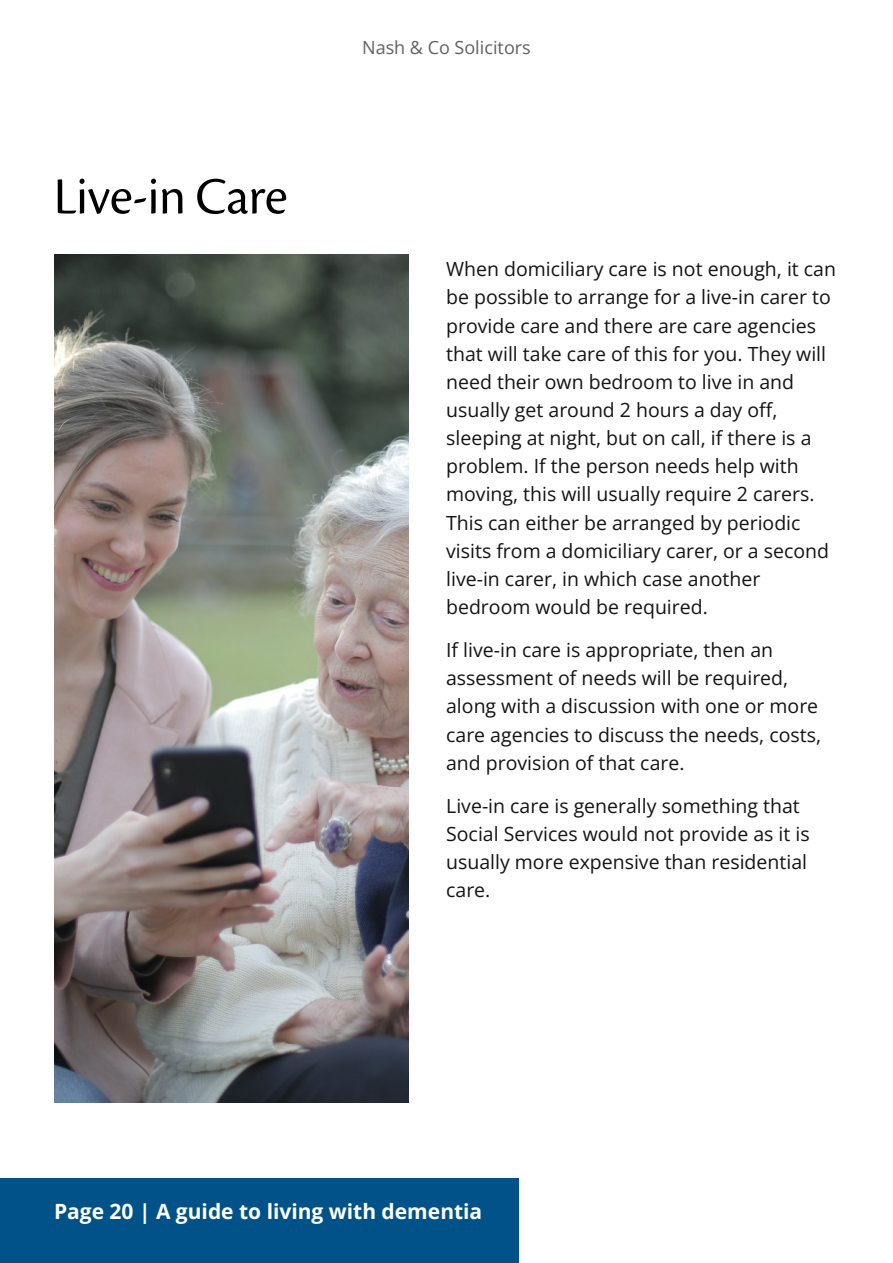
<style>
.page{position:relative;width:893px;height:1263px;background:#fff}
.page>*{position:absolute;margin:0;border:0;box-sizing:border-box;transform-origin:0 0}
.t1{font:54px "Cronos Pro Disp";color:#000}
.t2{font:700 21px "Open Sans";color:#fff}
.t3{font:19.5px/28.2px "Open Sans";color:#141414}
.t4{font:18px "Open Sans";color:#616161}
</style>
<div class="page">
<div style="left:0;top:1178px;width:519px;height:85px;background:#005289"></div>
<img style="left:54px;top:254px;width:354px;height:849px">
<h1 class="t1" style="left:54px;top:171px;width:235px">Live-in Care</h1>
<p class="t4" style="left:362px;top:35px;width:170px">Nash &amp; Co Solicitors</p>
<p class="t3" style="left:446px;top:255px;width:391px">When domiciliary care is not enough, it can be possible to arrange for a live-in carer to provide care and there are care agencies that will take care of this for you. They will need their own bedroom to live in and usually get around 2 hours a day off, sleeping at night, but on call, if there is a problem. If the person needs help with moving, this will usually require 2 carers.<br>This can either be arranged by periodic visits from a domiciliary carer, or a second live-in carer, in which case another bedroom would be required.</p>
<p class="t3" style="left:446px;top:635px;width:376px">If live-in care is appropriate, then an assessment of needs will be required, along with a discussion with one or more care agencies to discuss the needs, costs, and provision of that care.</p>
<p class="t3" style="left:446px;top:791px;width:365px">Live-in care is generally something that<br>Social Services would not provide as it is usually more expensive than residential care.</p>
<p class="t2" style="left:54px;top:1196px;width:430px">Page 20 | A guide to living with dementia</p>
</div>
